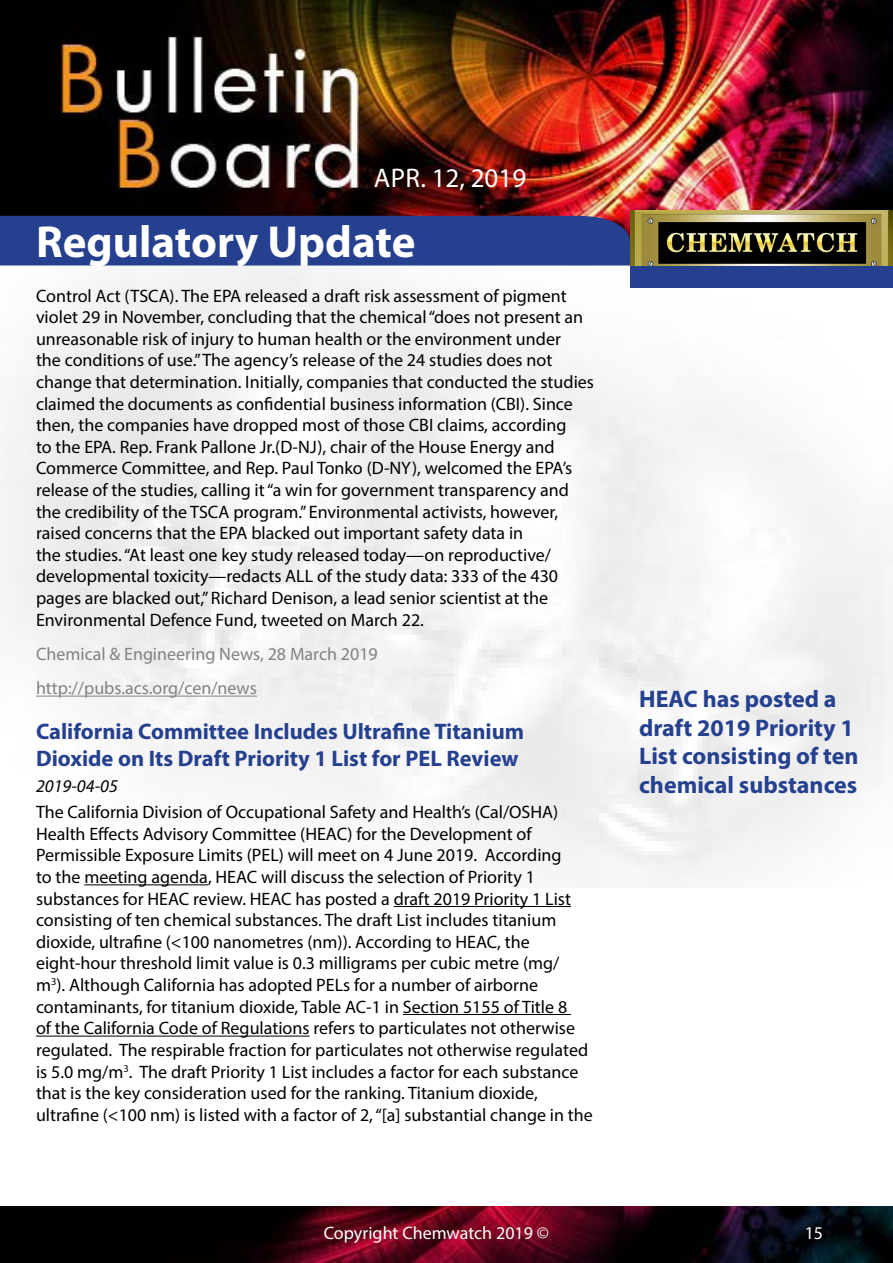
<style>
.page{position:relative;width:893px;height:1263px;background:#fff}
.page>*{position:absolute;margin:0;border:0;box-sizing:border-box;transform-origin:0 0}
.t1{font:700 45px "Myriad Pro";color:#fff}
.t2{font:27px "Myriad Pro";color:#fff}
.t3{font:700 24px/28.8px "Myriad Pro";color:#25408f}
.t4{font:700 22.5px/27px "Myriad Pro";color:#25408f}
.t5{font:18px/21.6px "Myriad Pro";color:#000}
.t6{font:18px/34.3px "Myriad Pro";color:#808285}
.t7{font:18px "Myriad Pro";color:#fff}
.t8{font:italic 18px "Myriad Pro";color:#000}
</style>
<div class="page">
<img style="left:0;top:0;width:893px;height:887px">
<div style="left:630px;top:265px;width:263px;height:23px;background:#25408f"></div>
<img style="left:630px;top:210px;width:262px;height:56px">
<svg style="left:0;top:216px;width:630px;height:72px"></svg>
<img style="left:0;top:1206px;width:893px;height:57px">
<hr style="left:36px;top:696px;width:221px;height:1px;background:#808285">
<hr style="left:84px;top:884px;width:124px;height:1px;background:#000">
<hr style="left:394px;top:906px;width:177px;height:1px;background:#000">
<hr style="left:403px;top:1014px;width:168px;height:1px;background:#000">
<hr style="left:36px;top:1036px;width:274px;height:1px;background:#000">
<h2 class="t2" style="left:374px;top:161px;width:154px">Apr. 12, 2019</h2>
<h1 class="t1" style="left:36px;top:213px;width:381px">Regulatory Update</h1>
<p class="t5" style="left:36px;top:284px;width:559px">Control Act (TSCA). The EPA released a draft risk assessment of pigment violet 29 in November, concluding that the chemical “does not present an unreasonable risk of injury to human health or the environment under<br>the conditions of use.” The agency’s release of the 24 studies does not change that determination. Initially, companies that conducted the studies claimed the documents as confidential business information (CBI). Since then, the companies have dropped most of those CBI claims, according<br>to the EPA. Rep. Frank Pallone Jr.(D-NJ), chair of the House Energy and Commerce Committee, and Rep. Paul Tonko (D-NY), welcomed the EPA’s release of the studies, calling it “a win for government transparency and the credibility of the TSCA program.” Environmental activists, however, raised concerns that the EPA blacked out important safety data in<br>the studies. “At least one key study released today—on reproductive/ developmental toxicity—redacts ALL of the study data: 333 of the 430 pages are blacked out,” Richard Denison, a lead senior scientist at the Environmental Defence Fund, tweeted on March 22.</p>
<p class="t6" style="left:36px;top:636px;width:343px">Chemical &amp; Engineering News, 28 March 2019 http://pubs.acs.org/cen/news</p>
<p class="t4" style="left:36px;top:717px;width:490px">California Committee Includes Ultrafine Titanium<br>Dioxide on Its Draft Priority 1 List for PEL Review</p>
<p class="t8" style="left:36px;top:775px;width:83px">2019-04-05</p>
<p class="t5" style="left:36px;top:801px;width:558px">The California Division of Occupational Safety and Health’s (Cal/OSHA)<br>Health Effects Advisory Committee (HEAC) for the Development of Permissible Exposure Limits (PEL) will meet on 4 June 2019. According<br>to the meeting agenda, HEAC will discuss the selection of Priority 1 substances for HEAC review. HEAC has posted a draft 2019 Priority 1 List consisting of ten chemical substances. The draft List includes titanium dioxide, ultrafine (&lt;100 nanometres (nm)). According to HEAC, the eight-hour threshold limit value is 0.3 milligrams per cubic metre (mg/ m<sup>3</sup>). Although California has adopted PELs for a number of airborne contaminants, for titanium dioxide, Table AC-1 in Section 5155 of Title 8<br>of the California Code of Regulations refers to particulates not otherwise regulated. The respirable fraction for particulates not otherwise regulated is 5.0 mg/m<sup>3</sup>. The draft Priority 1 List includes a factor for each substance that is the key consideration used for the ranking. Titanium dioxide, ultrafine (&lt;100 nm) is listed with a factor of 2, “[a] substantial change in the</p>
<h3 class="t3" style="left:639px;top:683px;width:221px">HEAC has posted a draft 2019 Priority 1<br>List consisting of ten chemical substances</h3>
<p class="t7" style="left:324px;top:1222px;width:227px">Copyright Chemwatch 2019 ©</p>
<p class="t7" style="left:805px;top:1222px;width:20px">15</p>
</div>
